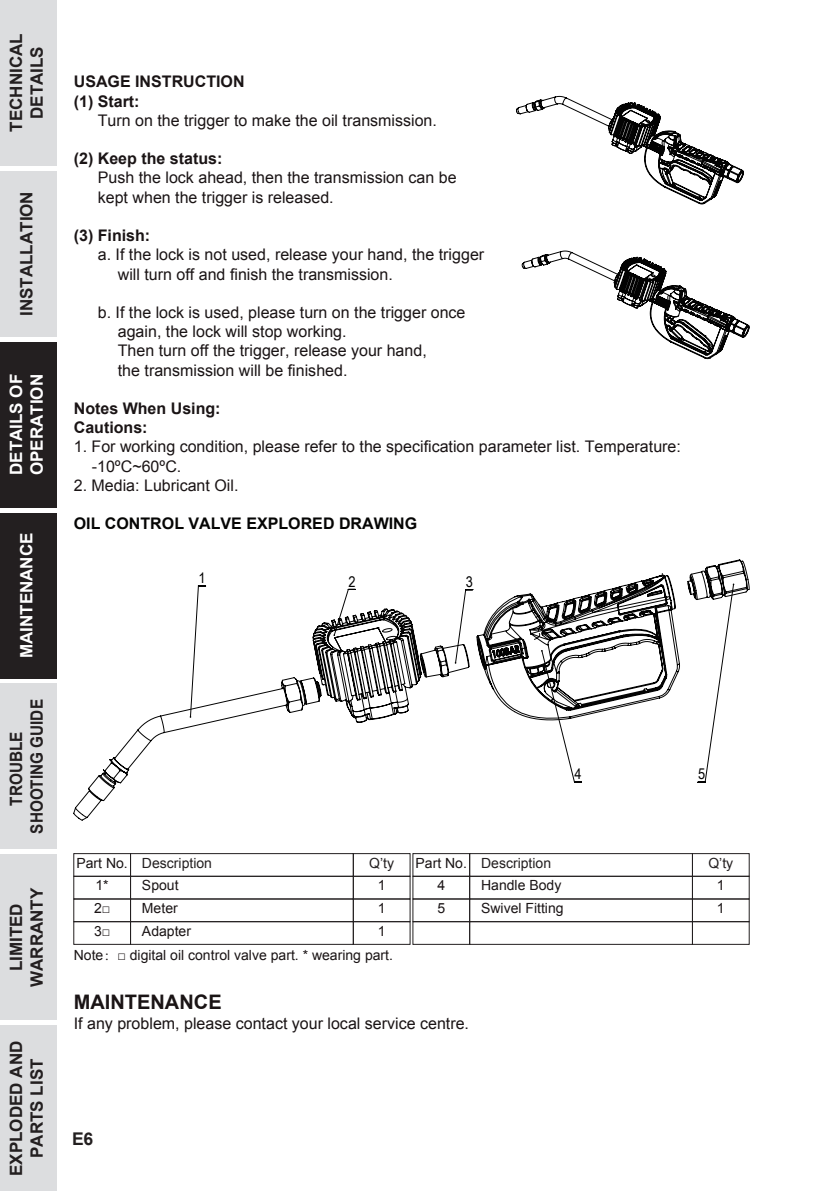
<style>
.page{position:relative;width:823px;height:1191px;background:#fff}
.page>*{position:absolute;margin:0;border:0;box-sizing:border-box;transform-origin:0 0}
.t1{font:700 20px "Arial";color:#1a1415}
.t2{font:700 17.6px "Arial";color:#231f20}
.t3{font:700 17px/20.4px "Arial";color:#231f20;text-align:center}
.t4{font:700 17px/20.4px "Arial";color:#fff}
.t5{font:700 17px/20.4px "Arial";color:#231f20;text-align:center;scale:.9 1}
.t6{font:16px/19.2px "Arial";color:#1a1415}
.t7{font:700 16px/19.2px "Arial";color:#1a1415}
.t8{font:700 16px "Arial";color:#050504}
.t9{font:15px "Arial Unicode MS";color:#030303;scale:.84 1}
.t10{font:14px/22.8px "Arial";color:#1a1415}
.t11{font:14px "Arial";color:#231f20}
.s1{font-family:"Adobe Song Std";font-weight:300}
</style>
<div class="page">
<div style="left:73px;top:853px;width:58px;height:23px;border:1px solid #231f20"></div>
<div style="left:130px;top:853px;width:223px;height:23px;border:1px solid #231f20"></div>
<div style="left:73px;top:876px;width:58px;height:23px;border:1px solid #231f20"></div>
<div style="left:130px;top:876px;width:223px;height:23px;border:1px solid #231f20"></div>
<div style="left:353px;top:853px;width:57px;height:23px;border:1px solid #231f20"></div>
<div style="left:353px;top:876px;width:57px;height:23px;border:1px solid #231f20"></div>
<div style="left:73px;top:898px;width:58px;height:24px;border:1px solid #231f20"></div>
<div style="left:130px;top:898px;width:223px;height:24px;border:1px solid #231f20"></div>
<div style="left:353px;top:898px;width:57px;height:24px;border:1px solid #231f20"></div>
<div style="left:73px;top:921px;width:58px;height:23px;border:1px solid #231f20"></div>
<div style="left:130px;top:921px;width:223px;height:23px;border:1px solid #231f20"></div>
<div style="left:353px;top:921px;width:57px;height:23px;border:1px solid #231f20"></div>
<div style="left:412px;top:853px;width:58px;height:23px;border:1px solid #231f20"></div>
<div style="left:469px;top:853px;width:223px;height:23px;border:1px solid #231f20"></div>
<div style="left:412px;top:876px;width:58px;height:23px;border:1px solid #231f20"></div>
<div style="left:469px;top:876px;width:223px;height:23px;border:1px solid #231f20"></div>
<div style="left:691px;top:853px;width:58px;height:23px;border:1px solid #231f20"></div>
<div style="left:691px;top:876px;width:58px;height:23px;border:1px solid #231f20"></div>
<div style="left:412px;top:898px;width:58px;height:24px;border:1px solid #231f20"></div>
<div style="left:469px;top:898px;width:223px;height:24px;border:1px solid #231f20"></div>
<div style="left:691px;top:898px;width:58px;height:24px;border:1px solid #231f20"></div>
<div style="left:412px;top:921px;width:58px;height:23px;border:1px solid #231f20"></div>
<div style="left:469px;top:921px;width:223px;height:23px;border:1px solid #231f20"></div>
<div style="left:691px;top:921px;width:58px;height:23px;border:1px solid #231f20"></div>
<div style="left:0;top:0;width:57px;height:165px;background:#dcdddf"></div>
<div style="left:0;top:171px;width:57px;height:165px;background:#dcdddf"></div>
<div style="left:0;top:342px;width:57px;height:165px;background:#231f20"></div>
<div style="left:0;top:513px;width:57px;height:165px;background:#231f20"></div>
<div style="left:0;top:684px;width:57px;height:165px;background:#dcdddf"></div>
<div style="left:0;top:854px;width:57px;height:166px;background:#dcdddf"></div>
<div style="left:0;top:1025px;width:57px;height:166px;background:#dcdddf"></div>
<svg style="left:73px;top:559px;width:676px;height:262px"></svg>
<svg style="left:521px;top:250px;width:228px;height:109px"></svg>
<svg style="left:516px;top:96px;width:227px;height:109px"></svg>
<p class="t3" style="left:7px;top:132px;width:100px;rotate:-90deg">TECHNICAL<br>DETAILS</p>
<p class="t3" style="left:17px;top:316px;width:126px;rotate:-90deg">INSTALLATION</p>
<p class="t4" style="left:7px;top:475px;width:103px;rotate:-90deg">DETAILS OF<br>OPERATION</p>
<p class="t4" style="left:17px;top:658px;width:127px;rotate:-90deg">MAINTENANCE</p>
<p class="t5" style="left:7px;top:833px;width:151px;rotate:-90deg">TROUBLE<br>SHOOTING GUIDE</p>
<p class="t3" style="left:7px;top:987px;width:101px;rotate:-90deg">LIMITED<br>WARRANTY</p>
<p class="t3" style="left:7px;top:1175px;width:137px;rotate:-90deg">EXPLODED AND<br>PARTS LIST</p>
<p class="t7" style="left:74px;top:73px;width:172px">USAGE INSTRUCTION (1) Start:</p>
<p class="t6" style="left:98px;top:111px;width:340px">Turn on the trigger to make the oil transmission.</p>
<p class="t7" style="left:74px;top:150px;width:150px">(2) Keep the status:</p>
<p class="t6" style="left:98px;top:168px;width:360px">Push the lock ahead, then the transmission can be kept when the trigger is released.</p>
<p class="t7" style="left:74px;top:226px;width:78px">(3) Finish:</p>
<p class="t6" style="left:118px;top:245px;width:367px;text-indent:-20px">a. If the lock is not used, release your hand, the trigger will turn off and finish the transmission.</p>
<p class="t6" style="left:118px;top:303px;width:349px;text-indent:-20px">b. If the lock is used, please turn on the trigger once again, the lock will stop working.<br>Then turn off the trigger, release your hand,<br>the transmission will be finished.</p>
<p class="t7" style="left:74px;top:399px;width:148px">Notes When Using:<br>Cautions:</p>
<p class="t6" style="left:92px;top:437px;width:590px;text-indent:-18px">1. For working condition, please refer to the specification parameter list. Temperature: -10ºC~60ºC.</p>
<p class="t6" style="left:74px;top:476px;width:166px">2. Media: Lubricant Oil.</p>
<p class="t8" style="left:74px;top:513px;width:345px">OIL CONTROL VALVE EXPLORED DRAWING</p>
<p class="t9" style="left:198px;top:567px;width:10px">1</p>
<p class="t9" style="left:348px;top:570px;width:10px">2</p>
<p class="t9" style="left:465px;top:570px;width:10px">3</p>
<p class="t9" style="left:574px;top:763px;width:10px">4</p>
<p class="t9" style="left:697px;top:763px;width:10px">5</p>
<p class="t10" style="left:76px;top:851px;width:53px;text-align:center">Part No.<br>1*<br>2□<br>3□</p>
<p class="t11" style="left:142px;top:853px;width:72px">Description</p>
<p class="t10" style="left:142px;top:874px;width:51px">Spout<br>Meter<br>Adapter</p>
<p class="t11" style="left:369px;top:853px;width:26px">Q’ty</p>
<p class="t10" style="left:377px;top:874px;width:9px;text-align:justify">1<br>1<br>1</p>
<p class="t10" style="left:74px;top:943px;width:320px">Note<span class="s1">：</span>□ digital oil control valve part. * wearing part.</p>
<p class="t10" style="left:415px;top:851px;width:53px;text-align:center">Part No.<br>4<br>5</p>
<p class="t11" style="left:481px;top:853px;width:72px">Description</p>
<p class="t10" style="left:481px;top:874px;width:84px">Handle Body<br>Swivel Fitting</p>
<p class="t1" style="left:74px;top:989px;width:149px">MAINTENANCE</p>
<p class="t6" style="left:74px;top:1013px;width:396px">If any problem, please contact your local service centre.</p>
<p class="t11" style="left:708px;top:853px;width:26px">Q’ty</p>
<p class="t10" style="left:716px;top:874px;width:9px">1<br>1</p>
<p class="t2" style="left:72px;top:1127px;width:23px">E6</p>
</div>
